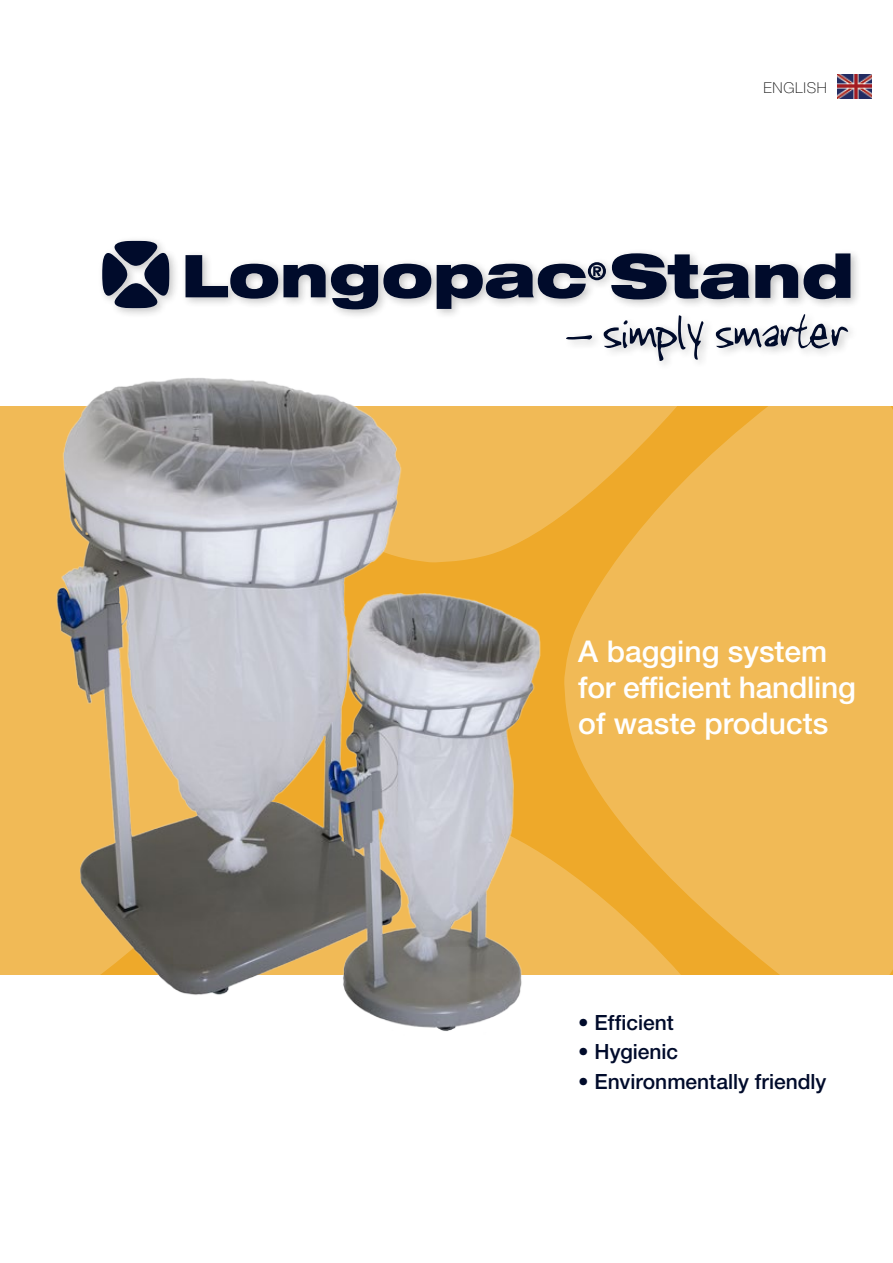
<style>
.page{position:relative;width:893px;height:1263px;background:#fff}
.page>*{position:absolute;margin:0;border:0;box-sizing:border-box;transform-origin:0 0}
.t1{font:500 30px/36px "Helvetica Neue LT Std";color:#fff}
.t2{font:500 21px "Helvetica Neue LT Std";color:#000b2b}
.t3{font:100 15px "Helvetica Neue LT Std";letter-spacing:.045em;color:#121212}
</style>
<div class="page">
<div style="left:0;top:406px;width:54px;height:569px;background:#f1ba56"></div>
<div style="left:635px;top:406px;width:258px;height:569px;background:#f1ba56"></div>
<svg style="left:34px;top:818px;width:805px;height:157px;background:#f0b64b"></svg>
<svg style="left:40px;top:406px;width:805px;height:157px;background:#f0b64d"></svg>
<img style="left:54px;top:378px;width:581px;height:653px">
<svg style="left:102px;top:241px;width:68px;height:67px"></svg>
<svg style="left:186px;top:255px;width:245px;height:54px"></svg>
<svg style="left:437px;top:253px;width:413px;height:108px"></svg>
<img style="left:837px;top:75px;width:35px;height:23px">
<p class="t3" style="left:763px;top:79px;width:65px">ENGLISH</p>
<p class="t1" style="left:578px;top:633px;width:279px">A bagging system for efficient handling of waste products</p>
<p class="t2" style="left:578px;top:1009px;width:97px">• Efficient</p>
<p class="t2" style="left:578px;top:1039px;width:101px">• Hygienic</p>
<p class="t2" style="left:578px;top:1069px;width:250px">• Environmentally friendly</p>
</div>
